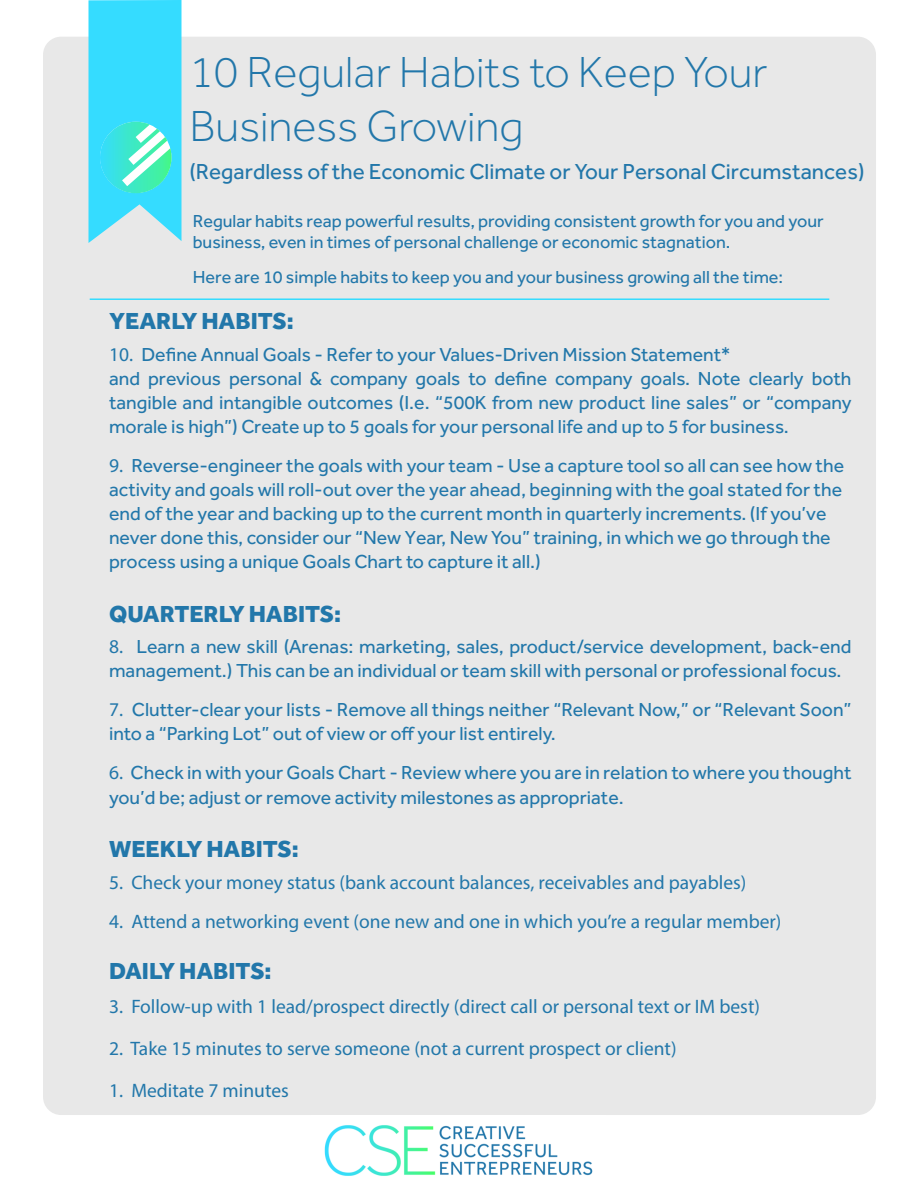
<style>
.page{position:relative;width:918px;height:1188px;background:#fff}
.page>*{position:absolute;margin:0;border:0;box-sizing:border-box;transform-origin:0 0}
.t1{font:300 45px/54px "Effra";color:#27a}
.t2{font:800 24px "Effra";color:#27a}
.t3{font:22.5px "Effra";color:#27a}
.t4{font:19.5px/24px "Effra";color:#27a}
.t5{font:19.5px "Myriad Pro";color:#27a}
.t6{font:18px/21.6px "Effra";color:#27a}
.s1{font-family:"Myriad Pro"}
</style>
<div class="page">
<div style="left:43px;top:37px;width:833px;height:1078px;background:#e8e8e8;border-radius:18px"></div>
<img style="left:324px;top:1125px;width:269px;height:51px">
<svg style="left:88px;top:0;width:94px;height:243px;background:#4ee0f5"></svg>
<hr style="left:90px;top:298px;width:739px;height:2px;background:#35dcff">
<h1 class="t1" style="left:189px;top:45px;width:580px">10 Regular Habits to Keep Your<br>Business Growing</h1>
<p class="t3" style="left:189px;top:158px;width:677px">(Regardless of the Economic Climate or Your Personal Circumstances)</p>
<p class="t6" style="left:193px;top:209px;width:632px">Regular habits reap powerful results, providing consistent growth for you and your business, even in times of personal challenge or economic stagnation.</p>
<p class="t6" style="left:193px;top:266px;width:592px">Here are 10 simple habits to keep you and your business growing all the time:</p>
<p class="t2" style="left:109px;top:307px;width:186px">YEARLY HABITS:</p>
<p class="t4" style="left:109px;top:342px;width:744px"><span class="s1">10.</span> Define Annual Goals - Refer to your Values-Driven Mission Statement*<br>and previous personal &amp; company goals to define company goals. Note clearly both tangible and intangible outcomes (I.e. “500K from new product line sales” or “company morale is high”) Create up to 5 goals for your personal life and up to 5 for business.</p>
<p class="t4" style="left:109px;top:453px;width:737px"><span class="s1">9.</span> Reverse-engineer the goals with your team - Use a capture tool so all can see how the activity and goals will roll-out over the year ahead, beginning with the goal stated for the end of the year and backing up to the current month in quarterly increments. (If you’ve never done this, consider our “New Year, New You” training, in which we go through the process using a unique Goals Chart to capture it all.)</p>
<p class="t2" style="left:109px;top:599px;width:234px">QUARTERLY HABITS:</p>
<p class="t4" style="left:109px;top:635px;width:744px"><span class="s1">8.</span> Learn a new skill (Arenas: marketing, sales, product/service development, back-end management.) This can be an individual or team skill with personal or professional focus.</p>
<p class="t4" style="left:109px;top:698px;width:744px"><span class="s1">7.</span> Clutter-clear your lists - Remove all things neither “Relevant Now,” or “Relevant Soon” into a “Parking Lot” out of view or off your list entirely.</p>
<p class="t4" style="left:109px;top:761px;width:744px"><span class="s1">6.</span> Check in with your Goals Chart - Review where you are in relation to where you thought you’d be; adjust or remove activity milestones as appropriate.</p>
<p class="t2" style="left:109px;top:835px;width:191px">WEEKLY HABITS:</p>
<p class="t5" style="left:109px;top:870px;width:639px">5. Check your money status (bank account balances, receivables and payables)</p>
<p class="t5" style="left:109px;top:909px;width:674px">4. Attend a networking event (one new and one in which you’re a regular member)</p>
<p class="t2" style="left:109px;top:956px;width:164px">DAILY HABITS:</p>
<p class="t5" style="left:109px;top:995px;width:652px">3. Follow-up with 1 lead/prospect directly (direct call or personal text or IM best)</p>
<p class="t5" style="left:109px;top:1037px;width:569px">2. Take 15 minutes to serve someone (not a current prospect or client)</p>
<p class="t5" style="left:109px;top:1079px;width:181px">1. Meditate 7 minutes</p>
</div>
